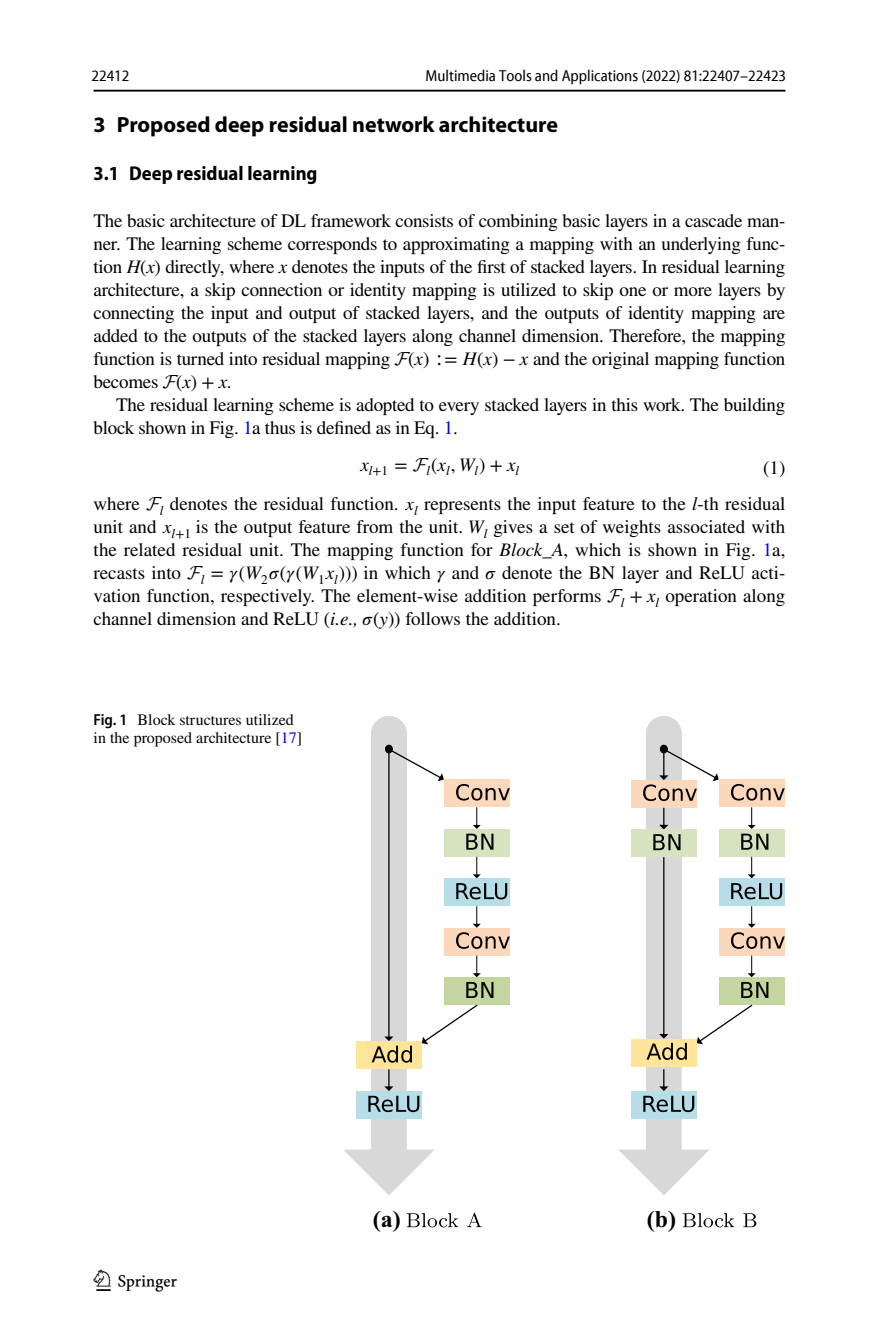
<style>
.page{position:relative;width:879px;height:1333px;background:#fff}
.page>*{position:absolute;margin:0;border:0;box-sizing:border-box;transform-origin:0 0}
.t1{font:30px "Springnew Regular 4";color:#000}
.t2{font:700 24px "Times New Roman";color:#000}
.t3{font:700 22px "Myriad Pro";color:#000}
.t4{font:700 semi-condensed 20px "Myriad Pro";color:#000}
.t5{font:19px/23px "STIX";letter-spacing:-.015em;color:#000;text-align:justify}
.t6{font:19px "STIX Math Regular 6";color:#000}
.t7{font:16px/18.4px "STIX";color:#000}
.t8{font:semi-condensed 16px "Myriad Pro Unic";color:#000}
.t9{font:13.4px "STIX General Italic 10";color:#000}
.s1{font-style:italic}
.s2{font-family:"CMSY105"}
.s3{font-family:"STIX Math Regular 7"}
.s4{font-family:"STIX General Italic 11"}
.s5{font-family:"CMSY106"}
.s6{font-family:"STIX Math Regular 8"}
.s7{font-family:"STIX General";font-style:italic}
.s8{color:#00f}
.s9{font-family:"STIX Math Regular 6"}
.s10{font-family:"STIX General Regular 5"}
.s11{font-family:"STIX General Italic 10"}
.s12{font-family:"CMSY10"}
.s13{font-family:"STIX General Italic 3"}
.s14{font-family:"STIX General Italic 4"}
.s15{font-family:"STIX General Italic 5"}
.s16{font-family:"STIX General Italic 6"}
.s17{font-family:"STIX General Regular 3"}
.s18{font-family:"CMSY102"}
.s19{font-family:"STIX Math Regular 3"}
.s20{font-family:"STIX Math";font-style:italic}
.s21{font-family:"STIX General Italic 7"}
.s22{font-family:"STIX Math Italic 2"}
.s23{font-family:"STIX Math Italic 3"}
.s24{font-family:"CMSY103"}
.s25{font-family:"STIX Math Regular 4"}
.s26{font-family:"STIX General Italic 8"}
.s27{font-family:"STIX Math Italic 4"}
.s28{font-family:"STIX Math Regular 5"}
.s29{font-family:"STIX General Italic 9"}
.s30{font-family:"Myriad Pro";font-weight:600;font-stretch:semi-condensed}
</style>
<div class="page">
<hr style="left:94px;top:90px;width:691px;height:2px;background:#000">
<div style="left:371px;top:734px;width:36px;height:424px;background:#d8d8d8"></div>
<svg style="left:343px;top:1149px;width:91px;height:46px"></svg>
<hr style="left:388px;top:746px;width:1px;height:291px;background:#000">
<div style="left:356px;top:1041px;width:66px;height:28px;background:#fee599"></div>
<svg style="left:372px;top:1036px;width:40px;height:26px"></svg>
<div style="left:444px;top:829px;width:66px;height:27px;background:#d7e3bf"></div>
<div style="left:444px;top:878px;width:66px;height:27px;background:#b7dde8"></div>
<svg style="left:456px;top:857px;width:51px;height:42px"></svg>
<div style="left:444px;top:927px;width:66px;height:28px;background:#fbd7bb"></div>
<svg style="left:456px;top:906px;width:54px;height:42px"></svg>
<div style="left:444px;top:977px;width:66px;height:27px;background:#c4d6a0"></div>
<svg style="left:466px;top:955px;width:27px;height:42px"></svg>
<svg style="left:422px;top:1004px;width:56px;height:40px"></svg>
<svg style="left:385px;top:744px;width:125px;height:105px"></svg>
<div style="left:356px;top:1090px;width:66px;height:28px;background:#b7dde8"></div>
<svg style="left:368px;top:1069px;width:51px;height:43px"></svg>
<svg style="left:407px;top:1213px;width:51px;height:14px"></svg>
<svg style="left:467px;top:1212px;width:15px;height:15px"></svg>
<div style="left:646px;top:734px;width:35px;height:424px;background:#d8d8d8"></div>
<svg style="left:618px;top:1149px;width:91px;height:46px"></svg>
<div style="left:719px;top:829px;width:65px;height:27px;background:#d7e3bf"></div>
<div style="left:719px;top:878px;width:65px;height:27px;background:#b7dde8"></div>
<svg style="left:731px;top:857px;width:51px;height:42px"></svg>
<div style="left:719px;top:927px;width:65px;height:28px;background:#fbd7bb"></div>
<svg style="left:731px;top:906px;width:54px;height:42px"></svg>
<div style="left:719px;top:977px;width:65px;height:27px;background:#c4d6a0"></div>
<svg style="left:741px;top:955px;width:27px;height:42px"></svg>
<svg style="left:697px;top:1004px;width:56px;height:40px"></svg>
<div style="left:631px;top:1090px;width:66px;height:28px;background:#b7dde8"></div>
<svg style="left:643px;top:1069px;width:51px;height:43px"></svg>
<div style="left:631px;top:780px;width:66px;height:27px;background:#fbd7bb"></div>
<div style="left:631px;top:829px;width:66px;height:27px;background:#d7e3bf"></div>
<svg style="left:643px;top:744px;width:142px;height:106px"></svg>
<hr style="left:663px;top:857px;width:1px;height:177px;background:#000">
<div style="left:631px;top:1038px;width:66px;height:28px;background:#fee599"></div>
<svg style="left:646px;top:1033px;width:41px;height:26px"></svg>
<svg style="left:682px;top:1213px;width:52px;height:14px"></svg>
<svg style="left:743px;top:1213px;width:13px;height:14px"></svg>
<p class="t8" style="left:91px;top:69px;width:39px">22412</p>
<p class="t8" style="left:425px;top:69px;width:362px">Multimedia Tools and Applications (2022) 81:22407–22423</p>
<p class="t3" style="left:94px;top:110px;width:466px">3 Proposed deep residual network architecture</p>
<p class="t4" style="left:94px;top:162px;width:225px">3.1 Deep residual learning</p>
<p class="t5" style="left:94px;top:211px;width:693px">The basic architecture of DL framework consists of combining basic layers in a cascade man&shy;ner. The learning scheme corresponds to approximating a mapping with an underlying func&shy;tion <span class="s1">H</span>(<span class="s1">x</span>) directly, where <span class="s1">x</span> denotes the inputs of the first of stacked layers. In residual learning architecture, a skip connection or identity mapping is utilized to skip one or more layers by connecting the input and output of stacked layers, and the outputs of identity mapping are added to the outputs of the stacked layers along channel dimension. Therefore, the mapping function is turned into residual mapping <span class="s2">F</span><span class="s3">(</span><span class="s4">x</span><span class="s3">) ∶=</span> <span class="s4">H</span><span class="s3">(</span><span class="s4">x</span><span class="s3">) −</span> <span class="s4">x</span> and the original mapping function becomes <span class="s5">F</span><span class="s6">(</span><span class="s7">x</span><span class="s6">) +</span> <span class="s7">x</span>.</p>
<p class="t5" style="left:94px;top:395px;width:693px;text-indent:23px">The residual learning scheme is adopted to every stacked layers in this work. The building block shown in Fig. <span class="s8">1</span>a thus is defined as in Eq. <span class="s8">1</span>.</p>
<p class="t9" style="left:360px;top:466px;width:71px"><sup>x</sup>l<span class="s9">+</span><span class="s10">1</span> <sup>=</sup> <sup>F</sup>l</p>
<p class="t5" style="left:763px;top:457px;width:24px">(1)</p>
<p class="t6" style="left:431px;top:457px;width:89px">(<span class="s11">x</span><sub>l</sub><span class="s10">,</span><span class="s11">W</span><sub>l</sub>)+ <span class="s11">x</span><sub>l</sub></p>
<p class="t5" style="left:94px;top:493px;width:693px">where <span class="s12">F</span><sub>l</sub> denotes the residual function. <span class="s13">x</span><sub>l</sub> represents the input feature to the <span class="s1">l</span>-th residual unit and <span class="s14">x</span><sub>l</sub><sub>+</sub><sub>1</sub> is the output feature from the unit. <span class="s15">W</span><sub>l</sub> gives a set of weights associated with the related residual unit. The mapping function for <span class="s16">Block</span><span class="s17">_</span><span class="s16">A</span>, which is shown in Fig. <span class="s8">1</span>a, recasts into <span class="s18">F</span><sub>l</sub> <span class="s19">=</span> <span class="s20">𝛾</span><span class="s19">(</span><span class="s21">W</span><sub>2</sub><span class="s20">𝜎</span><span class="s19">(</span><span class="s20">𝛾</span><span class="s19">(</span><span class="s21">W</span><sub>1</sub><span class="s21">x</span><sub>l</sub><span class="s19">)))</span> in which <span class="s22">𝛾</span> and <span class="s23">𝜎</span> denote the BN layer and ReLU acti&shy;vation function, respectively. The element-wise addition performs <span class="s24">F</span><sub>l</sub> <span class="s25">+</span> <span class="s26">x</span><sub>l</sub> operation along channel dimension and ReLU (<span class="s1">i.e.,</span> <span class="s27">𝜎</span><span class="s28">(</span><span class="s29">y</span><span class="s28">)</span>) follows the addition.</p>
<p class="t7" style="left:94px;top:711px;width:210px"><span class="s30">Fig. 1</span> Block structures utilized in the proposed architecture [<span class="s8">17</span>]</p>
<h1 class="t1" style="left:96px;top:1269px;width:83px">1 3</h1>
<p class="t2" style="left:373px;top:1201px;width:29px">(a)</p>
<p class="t2" style="left:647px;top:1201px;width:31px">(b)</p>
</div>
